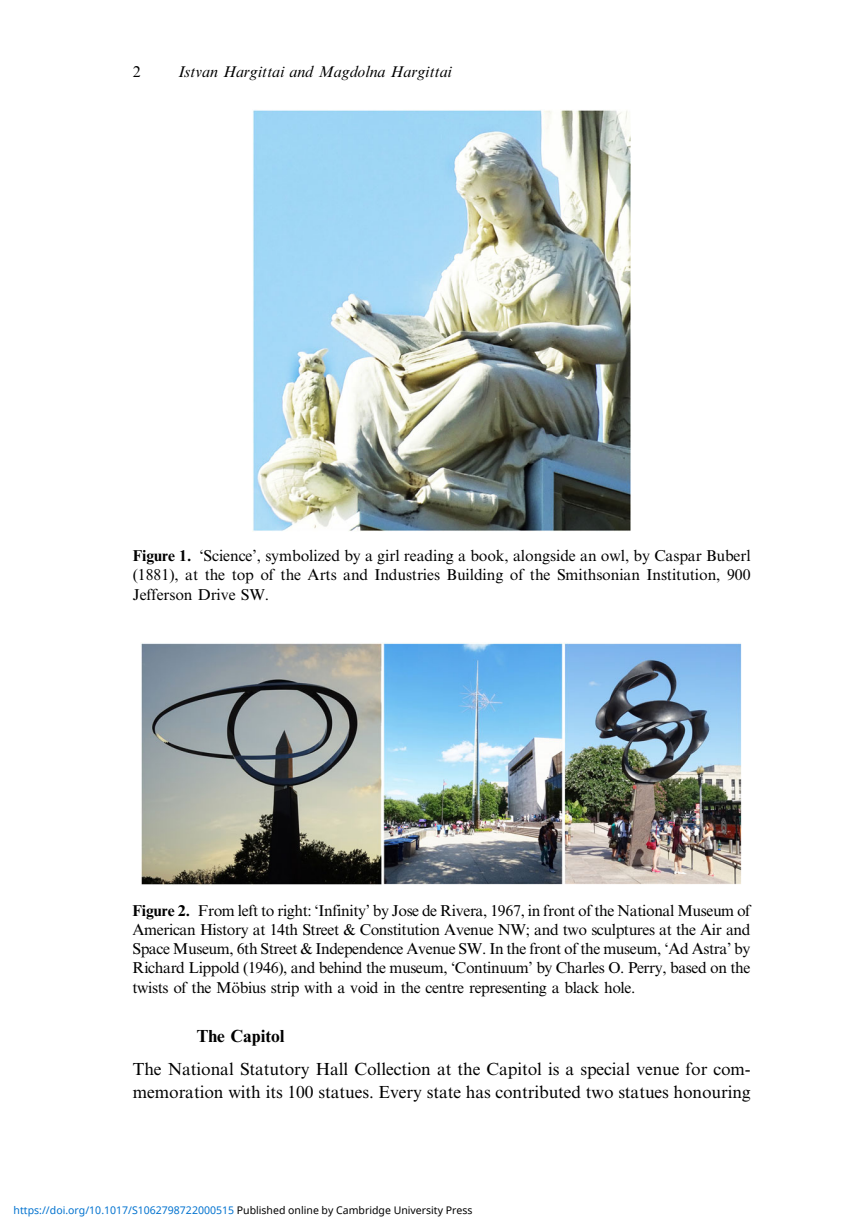
<style>
.page{position:relative;width:864px;height:1226px;background:#fff}
.page>*{position:absolute;margin:0;border:0;box-sizing:border-box;transform-origin:0 0}
.t1{font:17.5px/22.8px "Adv O Ta 20 b 42 a 7";color:#000}
.t2{font:17.5px "Adv OT63936 fca.B";color:#000}
.t3{font:15.75px/19.2px "Adv O Ta 20 b 42 a 7";letter-spacing:-.01em;color:#000;text-align:justify}
.t4{font:15.75px "Adv OT5 cf 73554.I";color:#000}
.t5{font:10.5px "Noto Sans";color:#0172cf}
.s1{font-family:"Adv OT63936 fca.B"}
.s2{font-style:inherit}
.s3{color:#000}
</style>
<div class="page">
<img style="left:253px;top:110px;width:378px;height:421px">
<img style="left:141px;top:643px;width:601px;height:242px">
<p class="t3" style="left:133px;top:63px;width:9px">2</p>
<p class="t4" style="left:178px;top:66px;width:275px">Istvan Hargittai and Magdolna Hargittai</p>
<p class="t3" style="left:133px;top:547px;width:619px"><span class="s1">Figure 1.</span> <span class="s2">‘</span>Science<span class="s2">’</span>, symbolized by a girl reading a book, alongside an owl, by Caspar Buberl (1881), at the top of the Arts and Industries Building of the Smithsonian Institution, 900<br>Jefferson Drive SW.</p>
<p class="t3" style="left:132px;top:902px;width:619px"><span class="s1">Figure 2.</span> From left to right: <span class="s2">‘</span>Infinity<span class="s2">’</span> by Jose de Rivera, 1967, in front of the National Museum of American History at 14th Street &amp; Constitution Avenue NW; and two sculptures at the Air and Space Museum, 6th Street &amp; Independence Avenue SW. In the front of the museum, <span class="s2">‘</span>Ad Astra<span class="s2">’</span> by Richard Lippold (1946), and behind the museum, <span class="s2">‘</span>Continuum<span class="s2">’</span> by Charles O. Perry, based on the twists of the Möbius strip with a void in the centre representing a black hole.</p>
<p class="t2" style="left:197px;top:1029px;width:89px">The Capitol</p>
<p class="t1" style="left:133px;top:1059px;width:619px">The National Statutory Hall Collection at the Capitol is a special venue for com&shy;memoration with its 100 statues. Every state has contributed two statues honouring</p>
<p class="t5" style="left:14px;top:1202px;width:460px">https://doi.org/10.1017/S1062798722000515 <span class="s3">Published online by Cambridge University Press</span></p>
</div>
